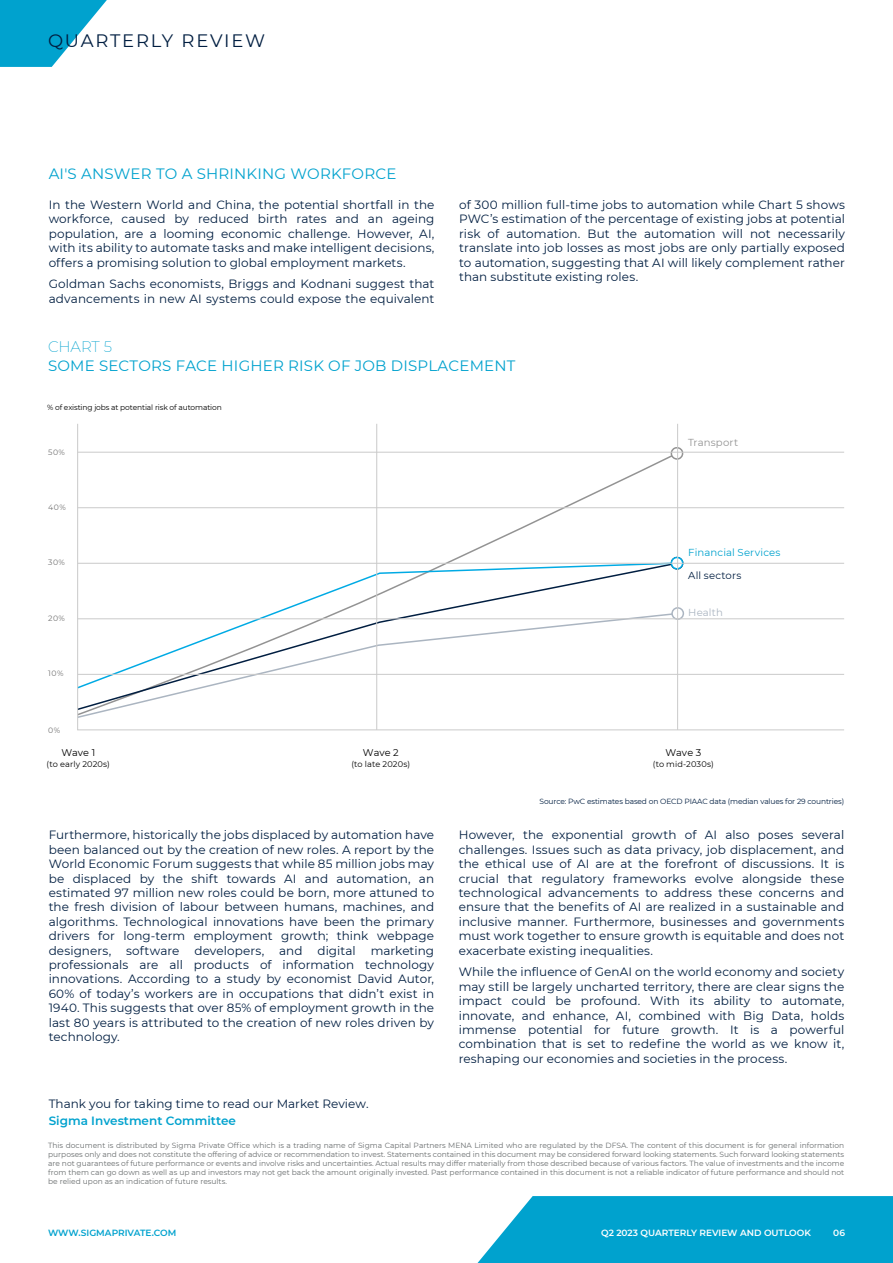
<style>
.page{position:relative;width:893px;height:1263px;background:#fff}
.page>*{position:absolute;margin:0;border:0;box-sizing:border-box;transform-origin:0 0}
.t1{font:18px "Montserrat";letter-spacing:.1em;color:#011e41}
.t2{font:15px "Montserrat";letter-spacing:.01em;color:#00a2ce}
.t3{font:200 15px "Montserrat";letter-spacing:-.005em;color:#00a2ce}
.t4{font:12px/14.4px "Montserrat";letter-spacing:.005em;color:#011e41;text-align:justify}
.t5{font:600 12px "Montserrat";color:#00a2ce}
.t6{font:10.2px "Montserrat";letter-spacing:.01em;color:#00a2ce}
.t7{font:10.2px "Montserrat";letter-spacing:.02em;color:#011e41}
.t8{font:10.2px "Montserrat";letter-spacing:.015em;color:#939393}
.t9{font:10.2px "Montserrat";letter-spacing:.01em;color:#abb5c1}
.t10{font:9.75px "Montserrat";color:#000}
.t11{font:600 9px "Montserrat";color:#fff}
.t12{font:600 9px "Montserrat";color:#00a2ce}
.t13{font:8.25px "Montserrat";letter-spacing:.015em;color:#000}
.t14{font:7.8px "Montserrat";letter-spacing:.055em;color:#737373}
.t15{font:7.5px/9px "Montserrat";color:#6a6e6f;text-align:justify}
.t16{font:7.5px "Montserrat";letter-spacing:-.015em;color:#011e41}
.t17{font:7.5px "Montserrat";letter-spacing:-.015em;color:#000}
</style>
<div class="page">
<svg style="left:478px;top:1196px;width:415px;height:67px;background:#10a8d1"></svg>
<svg style="left:0;top:0;width:107px;height:67px"></svg>
<svg style="left:77px;top:424px;width:767px;height:307px"></svg>
<h1 class="t1" style="left:48px;top:28px;width:219px">QUARTERLY REVIEW</h1>
<p class="t2" style="left:49px;top:163px;width:349px">AI'S ANSWER TO A SHRINKING WORKFORCE</p>
<p class="t4" style="left:49px;top:197px;width:387px">In the Western World and China, the potential shortfall in the workforce, caused by reduced birth rates and an ageing population, are a looming economic challenge. However, AI, with its ability to automate tasks and make intelligent decisions, offers a promising solution to global employment markets.</p>
<p class="t4" style="left:49px;top:277px;width:387px">Goldman Sachs economists, Briggs and Kodnani suggest that advancements in new AI systems could expose the equivalent</p>
<p class="t3" style="left:48px;top:337px;width:66px">CHART 5</p>
<p class="t4" style="left:459px;top:197px;width:387px">of 300 million full-time jobs to automation while Chart 5 shows PWC’s estimation of the percentage of existing jobs at potential risk of automation. But the automation will not necessarily translate into job losses as most jobs are only partially exposed to automation, suggesting that AI will likely complement rather than substitute existing roles.</p>
<p class="t2" style="left:48px;top:356px;width:469px">SOME SECTORS FACE HIGHER RISK OF JOB DISPLACEMENT</p>
<p class="t17" style="left:47px;top:402px;width:176px">% of existing jobs at potential risk of automation</p>
<p class="t14" style="left:48px;top:447px;width:18px">50%</p>
<p class="t14" style="left:48px;top:502px;width:19px">40%</p>
<p class="t14" style="left:48px;top:557px;width:18px">30%</p>
<p class="t14" style="left:48px;top:612px;width:18px">20%</p>
<p class="t14" style="left:48px;top:667px;width:17px">10%</p>
<p class="t14" style="left:48px;top:725px;width:13px">0%</p>
<p class="t10" style="left:61px;top:746px;width:35px">Wave 1</p>
<p class="t13" style="left:47px;top:758px;width:65px">(to early 2020s)</p>
<p class="t10" style="left:363px;top:746px;width:37px">Wave 2</p>
<p class="t13" style="left:351px;top:758px;width:60px">(to late 2020s)</p>
<p class="t8" style="left:688px;top:436px;width:51px">Transport</p>
<p class="t6" style="left:688px;top:545px;width:94px">Financial Services</p>
<p class="t7" style="left:688px;top:568px;width:55px">All sectors</p>
<p class="t9" style="left:688px;top:605px;width:36px">Health</p>
<p class="t10" style="left:665px;top:746px;width:37px">Wave 3</p>
<p class="t13" style="left:653px;top:758px;width:63px">(to mid-2030s)</p>
<p class="t16" style="left:539px;top:796px;width:306px">Source: PwC estimates based on OECD PIAAC data (median values for 29 countries)</p>
<p class="t4" style="left:49px;top:827px;width:387px">Furthermore, historically the jobs displaced by automation have been balanced out by the creation of new roles. A report by the World Economic Forum suggests that while 85 million jobs may be displaced by the shift towards AI and automation, an estimated 97 million new roles could be born, more attuned to the fresh division of labour between humans, machines, and algorithms. Technological innovations have been the primary drivers for long-term employment growth; think webpage designers, software developers, and digital marketing professionals are all products of information technology innovations. According to a study by economist David Autor, 60% of today’s workers are in occupations that didn’t exist in 1940. This suggests that over 85% of employment growth in the last 80 years is attributed to the creation of new roles driven by technology.</p>
<p class="t4" style="left:459px;top:827px;width:387px">However, the exponential growth of AI also poses several challenges. Issues such as data privacy, job displacement, and the ethical use of AI are at the forefront of discussions. It is crucial that regulatory frameworks evolve alongside these technological advancements to address these concerns and ensure that the benefits of AI are realized in a sustainable and inclusive manner. Furthermore, businesses and governments must work together to ensure growth is equitable and does not exacerbate existing inequalities.</p>
<p class="t4" style="left:459px;top:964px;width:387px">While the influence of GenAI on the world economy and society may still be largely uncharted territory, there are clear signs the impact could be profound. With its ability to automate, innovate, and enhance, AI, combined with Big Data, holds immense potential for future growth. It is a powerful combination that is set to redefine the world as we know it, reshaping our economies and societies in the process.</p>
<p class="t4" style="left:49px;top:1095px;width:321px">Thank you for taking time to read our Market Review.</p>
<p class="t5" style="left:49px;top:1112px;width:189px">Sigma Investment Committee</p>
<p class="t15" style="left:48px;top:1141px;width:798px">This document is distributed by Sigma Private Office which is a trading name of Sigma Capital Partners MENA Limited who are regulated by the DFSA. The content of this document is for general information purposes only and does not constitute the offering of advice or recommendation to invest. Statements contained in this document may be considered forward looking statements. Such forward looking statements are not guarantees of future performance or events and involve risks and uncertainties. Actual results may differ materially from those described because of various factors. The value of investments and the income from them can go down as well as up and investors may not get back the amount originally invested. Past performance contained in this document is not a reliable indicator of future performance and should not be relied upon as an indication of future results.</p>
<p class="t12" style="left:48px;top:1226px;width:130px">WWW.SIGMAPRIVATE.COM</p>
<p class="t11" style="left:833px;top:1226px;width:13px">06</p>
<p class="t11" style="left:601px;top:1226px;width:211px">Q2 2023 QUARTERLY REVIEW AND OUTLOOK</p>
</div>
